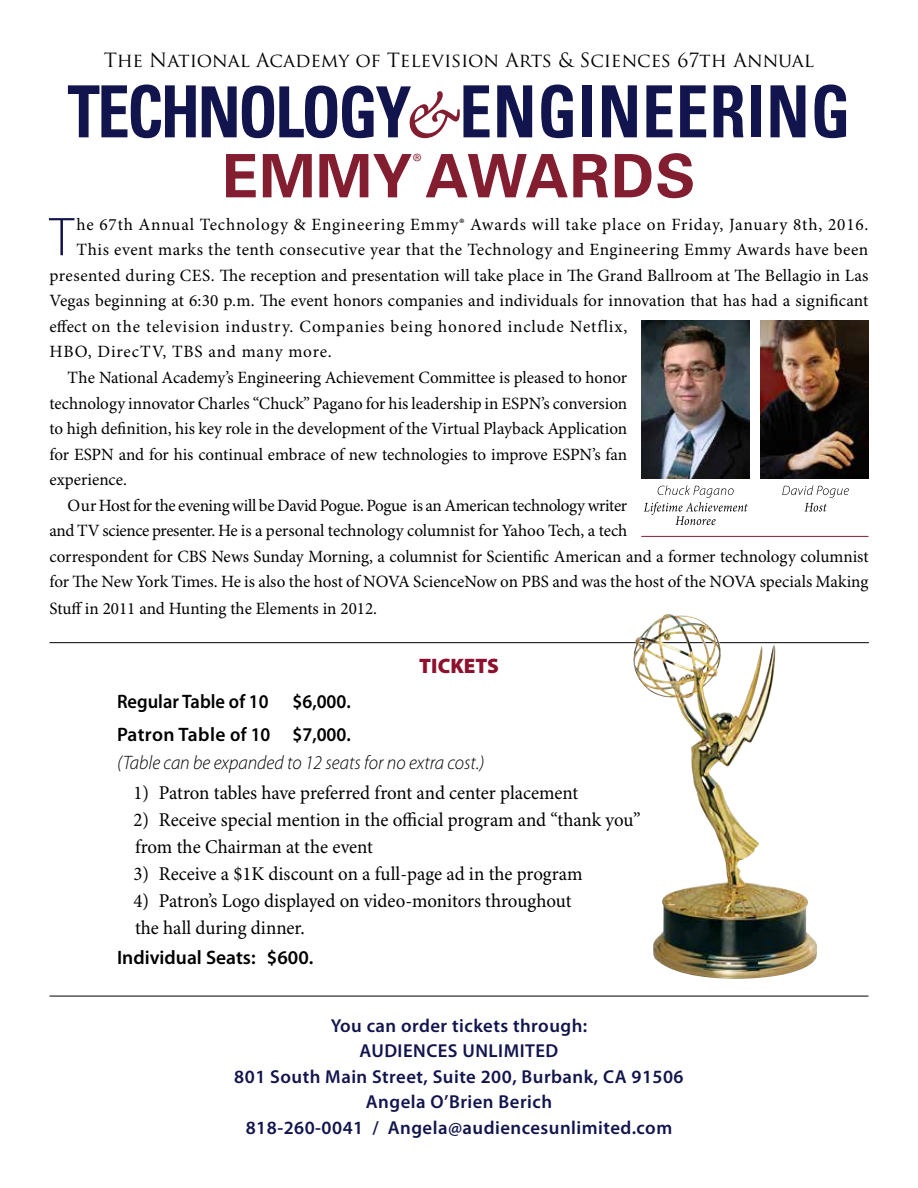
<style>
.page{position:relative;width:918px;height:1188px;background:#fff}
.page>*{position:absolute;margin:0;border:0;box-sizing:border-box;transform-origin:0 0}
.t1{font:700 condensed 72px "Univers";letter-spacing:.02em;color:#12154d;scale:.9 1}
.t2{font:700 60px "Univers";color:#831e31}
.t3{font:300 55.05px "Myriad Pro";color:#12154d;scale:.95 1}
.t4{font:300 24px "Myriad Pro";color:#831e31}
.t5{font:900 21px "Myriad Pro";color:#8e102c}
.t6{font:19.5px/27px "Minion Pro";color:#000}
.t7{font:600 19.5px/33px "Myriad Pro";color:#000;scale:.95 1}
.t8{font:italic 300 19.5px "Myriad Pro";color:#000;scale:.95 1}
.t9{font:600 19.5px "Myriad Pro";color:#000}
.t10{font:19.2px "Trajan Pro";color:#000}
.t11{font:600 18.75px/25.5px "Myriad Pro";letter-spacing:.025em;color:#12154d;text-align:center}
.t12{font:17.25px/25.5px "Minion Pro";letter-spacing:.005em;color:#000;text-align:justify}
.t13{font:17.25px "Minion Pro";letter-spacing:.05em;color:#000}
.t14{font:17.25px "Minion Pro";letter-spacing:.025em;color:#000}
.t15{font:17.25px "Minion Pro";letter-spacing:.045em;color:#000}
.s1{font-size:70.5px}
.s2{font-family:"Minion Pro";font-weight:400;font-style:italic;font-stretch:normal;font-size:69px;color:#831e31}
</style>
<div class="page">
<hr style="left:50px;top:996px;width:818px;height:1px;background:#000">
<hr style="left:50px;top:642px;width:819px;height:1px;background:#000">
<img style="left:633px;top:614px;width:184px;height:365px">
<img style="left:760px;top:321px;width:108px;height:158px">
<svg style="left:644px;top:485px;width:104px;height:40px"></svg>
<svg style="left:782px;top:485px;width:67px;height:27px"></svg>
<img style="left:642px;top:321px;width:108px;height:158px">
<hr style="left:641px;top:536px;width:227px;height:1px;background:#831e31">
<p class="t10" style="left:104px;top:48px;width:712px">The National Academy of Television Arts &amp; Sciences 67th Annual</p>
<h1 class="t1" style="left:68px;top:68px;width:871px">TECH<span class="s1">NOLOGY</span><span class="s2">&amp;</span>ENGINEERING</h1>
<h2 class="t2" style="left:223px;top:140px;width:474px">EMMY AWARDS</h2>
<h3 class="t4" style="left:413px;top:149px;width:11px">®</h3>
<h3 class="t3" style="left:50px;top:207px;width:27px">T</h3>
<p class="t13" style="left:76px;top:214px;width:794px">he 67th Annual Technology &amp; Engineering Emmy® Awards will take place on Friday, January 8th, 2016.</p>
<p class="t14" style="left:76px;top:239px;width:793px">This event marks the tenth consecutive year that the Technology and Engineering Emmy Awards have been</p>
<p class="t12" style="left:50px;top:263px;width:820px">presented during CES. The reception and presentation will take place in The Grand Ballroom at The Bellagio in Las</p>
<p class="t12" style="left:50px;top:289px;width:820px">Vegas beginning at 6:30 p.m. The event honors companies and individuals for innovation that has had a significant</p>
<p class="t15" style="left:50px;top:316px;width:579px">effect on the television industry. Companies being honored include Netflix,</p>
<p class="t13" style="left:50px;top:341px;width:284px">HBO, DirecTV, TBS and many more.</p>
<p class="t12" style="left:50px;top:366px;width:579px;text-indent:18px">The National Academy’s Engineering Achievement Committee is pleased to honor technology innovator Charles “Chuck” Pagano for his leadership in ESPN’s conversion to high definition, his key role in the development of the Virtual Playback Application for ESPN and for his continual embrace of new technologies to improve ESPN’s fan experience.</p>
<p class="t12" style="left:50px;top:493px;width:821px;text-align:left;text-indent:18px">Our Host for the evening will be David Pogue. Pogue is an American technology writer<br>and TV science presenter. He is a personal technology columnist for Yahoo Tech, a tech<br>correspondent for CBS News Sunday Morning, a columnist for Scientific American and a former technology columnist for The New York Times. He is also the host of NOVA ScienceNow on PBS and was the host of the NOVA specials Making Stuff in 2011 and Hunting the Elements in 2012.</p>
<p class="t5" style="left:419px;top:654px;width:81px">TICKETS</p>
<p class="t7" style="left:117px;top:685px;width:248px">Regular Table of 10 $6,000.<br>Patron Table of 10 $7,000.</p>
<p class="t8" style="left:117px;top:752px;width:388px">(Table can be expanded to 12 seats for no extra cost.)</p>
<p class="t6" style="left:134px;top:780px;width:446px">1) Patron tables have preferred front and center placement</p>
<p class="t6" style="left:134px;top:807px;width:509px">2) Receive special mention in the official program and “thank you” from the Chairman at the event</p>
<p class="t6" style="left:133px;top:861px;width:451px">3) Receive a $1K discount on a full-page ad in the program</p>
<p class="t6" style="left:133px;top:888px;width:440px">4) Patron’s Logo displayed on video-monitors throughout the hall during dinner.</p>
<p class="t9" style="left:117px;top:947px;width:198px">Individual Seats: $600.</p>
<p class="t11" style="left:234px;top:1013px;width:451px">You can order tickets through:<br>AUDIENCES UNLIMITED<br>801 South Main Street, Suite 200, Burbank, CA 91506<br>Angela O’Brien Berich<br>818-260-0041 / Angela@audiencesunlimited.com</p>
</div>
